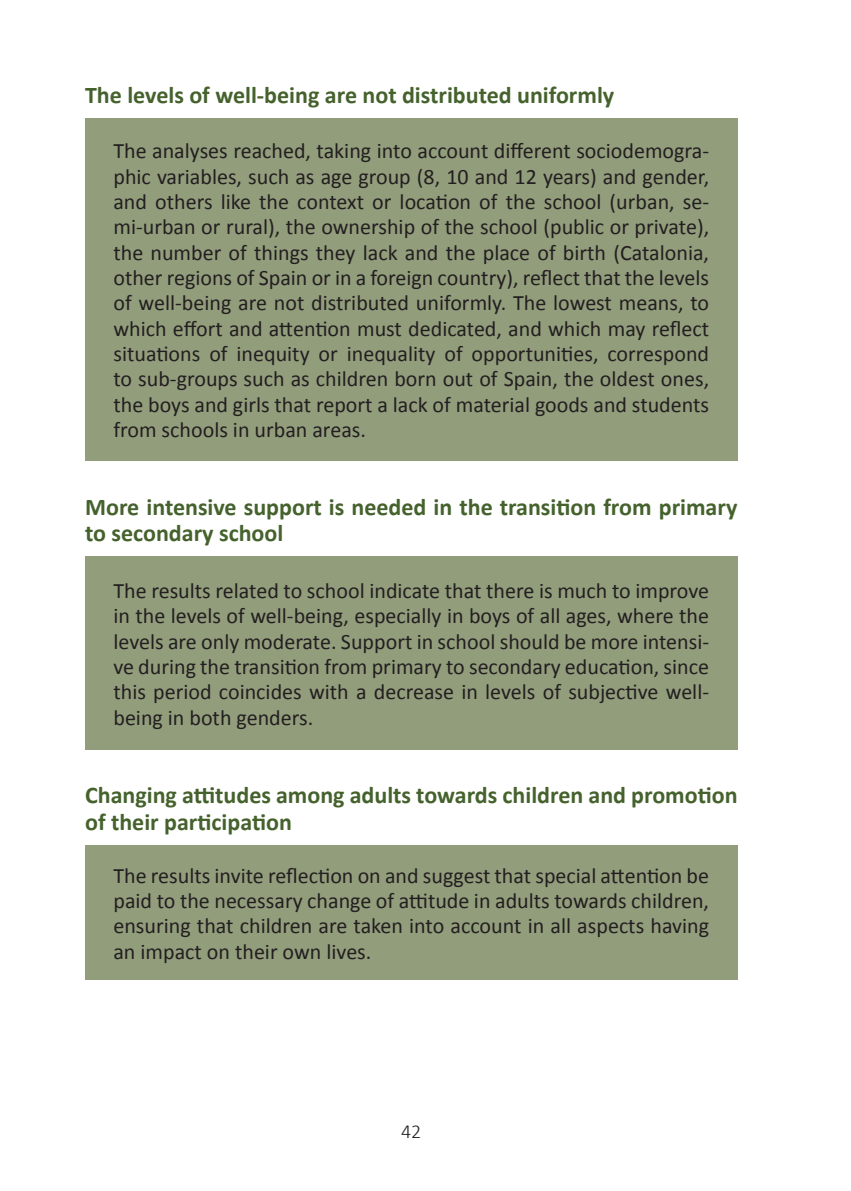
<style>
.page{position:relative;width:851px;height:1191px;background:#fff}
.page>*{position:absolute;margin:0;border:0;box-sizing:border-box;transform-origin:0 0}
.t1{font:700 24px/26.4px "Calibri";color:#45622d}
.t2{font:22px/25.2px "Calibri";color:#231f20;text-align:justify}
.t3{font:300 20px "Calibri";color:#231f20}
</style>
<div class="page">
<div style="left:85px;top:118px;width:652px;height:343px;background:#929d7c"></div>
<div style="left:85px;top:556px;width:652px;height:194px;background:#929d7c"></div>
<div style="left:85px;top:845px;width:652px;height:134px;background:#929d7c"></div>
<p class="t1" style="left:85px;top:82px;width:530px">The levels of well-being are not distributed uniformly</p>
<p class="t2" style="left:113px;top:139px;width:597px">The analyses reached, taking into account different sociodemogra&shy;phic variables, such as age group (8, 10 and 12 years) and gender, and others like the context or location of the school (urban, se&shy;mi-urban or rural), the ownership of the school (public or private), the number of things they lack and the place of birth (Catalonia, other regions of Spain or in a foreign country), reflect that the levels of well-being are not distributed uniformly. The lowest means, to which effort and attention must dedicated, and which may reflect situations of inequity or inequality of opportunities, correspond to sub-groups such as children born out of Spain, the oldest ones, the boys and girls that report a lack of material goods and students from schools in urban areas.</p>
<p class="t1" style="left:85px;top:493px;width:653px">More intensive support is needed in the transition from primary to secondary school</p>
<p class="t2" style="left:113px;top:578px;width:597px">The results related to school indicate that there is much to improve in the levels of well-being, especially in boys of all ages, where the levels are only moderate. Support in school should be more intensi&shy;ve during the transition from primary to secondary education, since this period coincides with a decrease in levels of subjective well&shy;being in both genders.</p>
<p class="t1" style="left:85px;top:781px;width:653px;line-height:27.6px">Changing attitudes among adults towards children and promotion of their participation</p>
<p class="t2" style="left:113px;top:863px;width:597px">The results invite reflection on and suggest that special attention be paid to the necessary change of attitude in adults towards children, ensuring that children are taken into account in all aspects having an impact on their own lives.</p>
<p class="t3" style="left:401px;top:1118px;width:22px">42</p>
</div>
